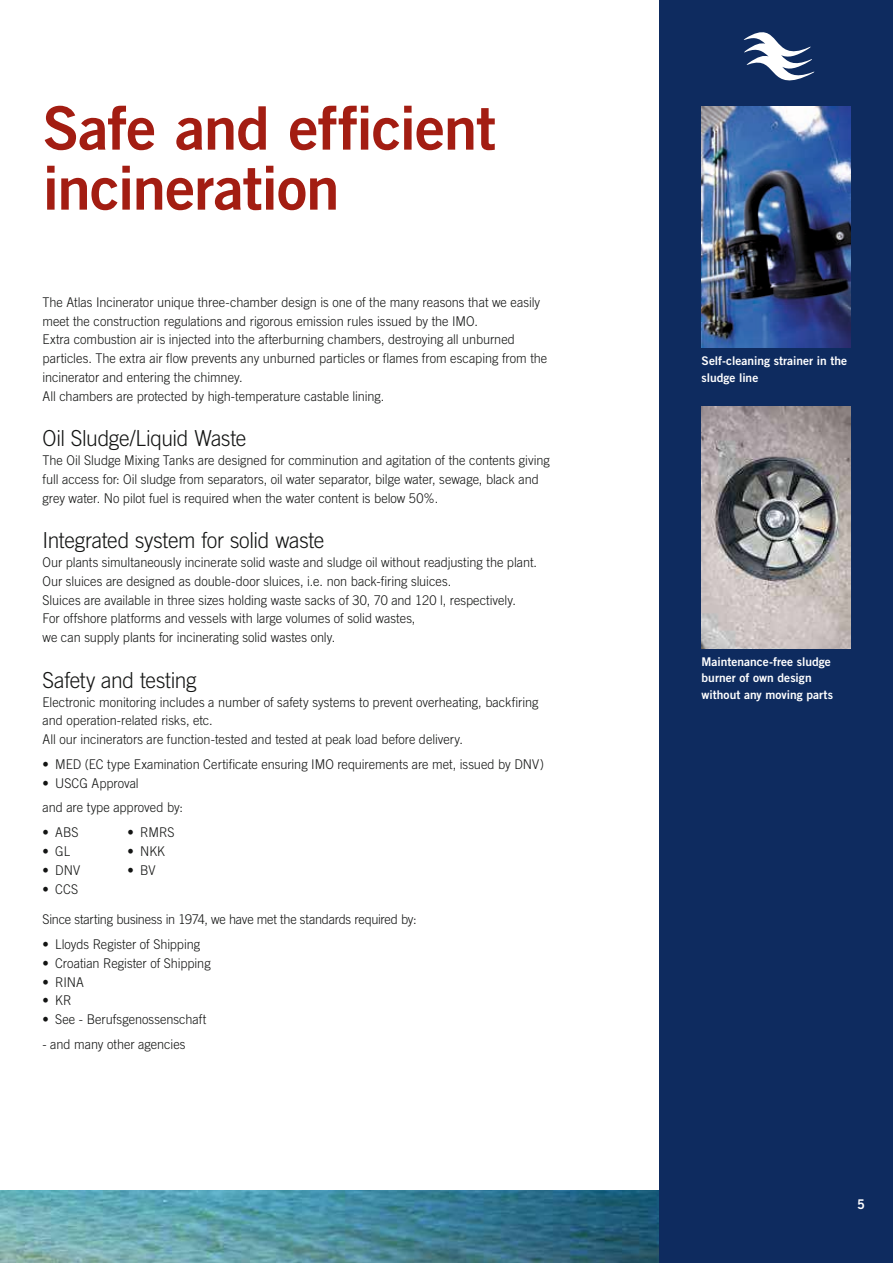
<style>
.page{position:relative;width:893px;height:1263px;background:#fff}
.page>*{position:absolute;margin:0;border:0;box-sizing:border-box;transform-origin:0 0}
.t1{font:60px/60px "Trade Gothic LT Std Bd 2";letter-spacing:-.02em;color:#a31d12}
.t2{font:300 22.05px "Trade Gothic LT Std";letter-spacing:-.015em;color:#131413;scale:.95 1}
.t3{font:300 13.35px/18.8px "Trade Gothic LT Std";color:#131413;scale:.95 1}
.t4{font:300 13.35px "Trade Gothic LT Std";letter-spacing:-.02em;color:#131413;scale:.95 1}
.t5{font:13.35px "Trade Gothic LT Std Bd 2";color:#fff;scale:.95 1}
.t6{font:12px/16.5px "Trade Gothic LT Std Bd 2";color:#fff}
</style>
<div class="page">
<img style="left:0;top:1190px;width:659px;height:73px">
<div style="left:659px;top:0;width:234px;height:1263px;background:#0e2b5f"></div>
<img style="left:702px;top:106px;width:148px;height:242px">
<img style="left:702px;top:407px;width:148px;height:241px">
<svg style="left:744px;top:32px;width:70px;height:49px"></svg>
<h1 class="t1" style="left:43px;top:97px;width:455px">Safe and efficient incineration</h1>
<p class="t3" style="left:43px;top:293px;width:533px">The Atlas Incinerator unique three-chamber design is one of the many reasons that we easily meet the construction regulations and rigorous emission rules issued by the IMO.<br>Extra combustion air is injected into the afterburning chambers, destroying all unburned particles. The extra air flow prevents any unburned particles or flames from escaping from the incinerator and entering the chimney.<br>All chambers are protected by high-temperature castable lining.</p>
<h2 class="t2" style="left:43px;top:425px;width:216px">Oil Sludge/Liquid Waste</h2>
<p class="t3" style="left:43px;top:451px;width:535px">The Oil Sludge Mixing Tanks are designed for comminution and agitation of the contents giving full access for: Oil sludge from separators, oil water separator, bilge water, sewage, black and grey water. No pilot fuel is required when the water content is below 50%.</p>
<h2 class="t2" style="left:43px;top:527px;width:298px">Integrated system for solid waste</h2>
<p class="t3" style="left:43px;top:553px;width:522px">Our plants simultaneously incinerate solid waste and sludge oil without readjusting the plant.<br>Our sluices are designed as double-door sluices, i.e. non back-firing sluices.<br>Sluices are available in three sizes holding waste sacks of 30, 70 and 120 l, respectively.<br>For offshore platforms and vessels with large volumes of solid wastes,<br>we can supply plants for incinerating solid wastes only.</p>
<h2 class="t2" style="left:43px;top:667px;width:164px">Safety and testing</h2>
<p class="t3" style="left:43px;top:692px;width:524px">Electronic monitoring includes a number of safety systems to prevent overheating, backfiring and operation-related risks, etc.<br>All our incinerators are function-tested and tested at peak load before delivery.</p>
<p class="t3" style="left:43px;top:755px;width:529px">• MED (EC type Examination Certificate ensuring IMO requirements are met, issued by DNV)</p>
<p class="t3" style="left:43px;top:770px;width:149px;line-height:24.8px">• USCG Approval<br>and are type approved by:</p>
<p class="t3" style="left:43px;top:823px;width:40px">• ABS</p>
<p class="t3" style="left:128px;top:823px;width:51px">• RMRS</p>
<p class="t3" style="left:43px;top:842px;width:30px">• GL</p>
<p class="t3" style="left:128px;top:842px;width:41px">• NKK</p>
<p class="t3" style="left:42px;top:860px;width:41px">• DNV</p>
<p class="t3" style="left:128px;top:860px;width:31px">• BV</p>
<p class="t3" style="left:42px;top:879px;width:39px">• CCS</p>
<p class="t4" style="left:42px;top:911px;width:395px">Since starting business in 1974, we have met the standards required by:</p>
<p class="t3" style="left:42px;top:935px;width:167px">• Lloyds Register of Shipping</p>
<p class="t3" style="left:42px;top:953px;width:179px">• Croatian Register of Shipping</p>
<p class="t3" style="left:42px;top:972px;width:45px">• RINA</p>
<p class="t3" style="left:42px;top:991px;width:32px">• KR</p>
<p class="t3" style="left:42px;top:1010px;width:174px">• See - Berufsgenossenschaft</p>
<p class="t3" style="left:42px;top:1034px;width:152px">- and many other agencies</p>
<p class="t6" style="left:702px;top:352px;width:147px">Self-cleaning strainer in the sludge line</p>
<p class="t6" style="left:702px;top:653px;width:133px">Maintenance-free sludge burner of own design without any moving parts</p>
<p class="t5" style="left:857px;top:1196px;width:10px">5</p>
</div>
